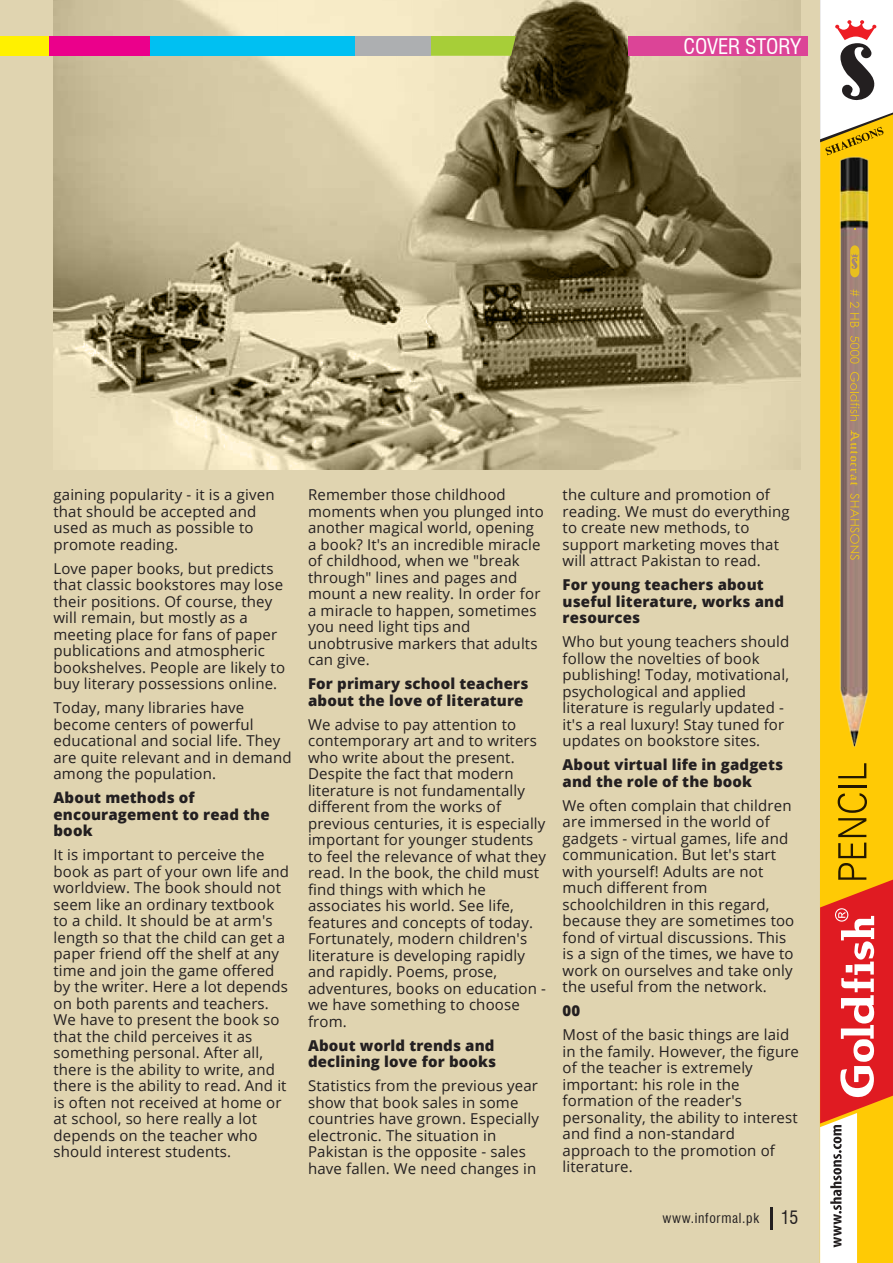
<style>
.page{position:relative;width:893px;height:1263px;background:#fff}
.page>*{position:absolute;margin:0;border:0;box-sizing:border-box;transform-origin:0 0}
.t1{font:condensed 21px "Swiss 721 BT";letter-spacing:-.01em;color:#fff}
.t2{font:15px/16.5px "Open Sans";letter-spacing:.01em;color:#231f20}
.t3{font:800 15px/16.5px "Open Sans";letter-spacing:.01em;color:#231f20}
.t4{font:condensed 13.5px "Swiss 721 BT";letter-spacing:.05em;color:#231f20}
.s1{font-size:18px}
</style>
<div class="page">
<div style="left:0;top:0;width:849px;height:1263px;background:#e0d4b0"></div>
<img style="left:53px;top:0;width:748px;height:469px">
<hr style="left:771px;top:1207px;width:2px;height:23px;background:#231f20">
<svg style="left:820px;top:155px;width:73px;height:688px;background:#feca08"></svg>
<svg style="left:820px;top:0;width:73px;height:155px"></svg>
<svg style="left:838px;top:793px;width:29px;height:44px"></svg>
<hr style="left:838px;top:785px;width:28px;height:3px;background:#231f20">
<svg style="left:838px;top:763px;width:28px;height:15px"></svg>
<img style="left:836px;top:152px;width:37px;height:600px">
<svg style="left:850px;top:245px;width:9px;height:32px"></svg>
<svg style="left:850px;top:289px;width:9px;height:38px"></svg>
<svg style="left:850px;top:336px;width:9px;height:28px"></svg>
<svg style="left:850px;top:372px;width:9px;height:49px"></svg>
<svg style="left:850px;top:430px;width:10px;height:56px"></svg>
<svg style="left:850px;top:493px;width:9px;height:67px"></svg>
<svg style="left:820px;top:843px;width:73px;height:420px;background:#eb874e"></svg>
<div style="left:46px;top:36px;width:105px;height:20px;background:#eb008b"></div>
<div style="left:0;top:36px;width:49px;height:20px;background:#fff100"></div>
<svg style="left:430px;top:36px;width:86px;height:20px;background:#a5ca3a"></svg>
<div style="left:355px;top:36px;width:75px;height:20px;background:#adafb1"></div>
<div style="left:151px;top:36px;width:204px;height:20px;background:#00c0f2"></div>
<div style="left:628px;top:36px;width:179px;height:20px;background:#dc4497"></div>
<h1 class="t1" style="left:683px;top:34px;width:119px">COVER STORY</h1>
<p class="t2" style="left:53px;top:486px;width:223px">gaining popularity - it is a given that should be accepted and used as much as possible to promote reading.</p>
<p class="t2" style="left:53px;top:560px;width:233px">Love paper books, but predicts that classic bookstores may lose their positions. Of course, they will remain, but mostly as a meeting place for fans of paper publications and atmospheric bookshelves. People are likely to buy literary possessions online.</p>
<p class="t2" style="left:53px;top:699px;width:240px">Today, many libraries have become centers of powerful educational and social life. They are quite relevant and in demand among the population.</p>
<p class="t3" style="left:53px;top:789px;width:218px">About methods of encouragement to read the book</p>
<p class="t2" style="left:53px;top:846px;width:237px">It is important to perceive the book as part of your own life and worldview. The book should not seem like an ordinary textbook to a child. It should be at arm's length so that the child can get a paper friend off the shelf at any time and join the game offered by the writer. Here a lot depends on both parents and teachers.<br>We have to present the book so that the child perceives it as something personal. After all, there is the ability to write, and there is the ability to read. And it is often not received at home or at school, so here really a lot depends on the teacher who should interest students.</p>
<p class="t2" style="left:308px;top:486px;width:237px">Remember those childhood moments when you plunged into another magical world, opening a book? It's an incredible miracle of childhood, when we "break through" lines and pages and mount a new reality. In order for a miracle to happen, sometimes you need light tips and unobtrusive markers that adults can give.</p>
<p class="t3" style="left:308px;top:675px;width:222px">For primary school teachers about the love of literature</p>
<p class="t2" style="left:308px;top:716px;width:239px">We advise to pay attention to contemporary art and to writers who write about the present.<br>Despite the fact that modern literature is not fundamentally different from the works of previous centuries, it is especially important for younger students to feel the relevance of what they read. In the book, the child must find things with which he associates his world. See life, features and concepts of today.<br>Fortunately, modern children's literature is developing rapidly and rapidly. Poems, prose, adventures, books on education - we have something to choose from.</p>
<p class="t3" style="left:308px;top:1036px;width:190px">About world trends and declining love for books</p>
<p class="t2" style="left:308px;top:1077px;width:233px">Statistics from the previous year show that book sales in some countries have grown. Especially electronic. The situation in<br>Pakistan is the opposite - sales have fallen. We need changes in</p>
<p class="t2" style="left:563px;top:486px;width:229px">the culture and promotion of reading. We must do everything to create new methods, to support marketing moves that will attract Pakistan to read.</p>
<p class="t3" style="left:563px;top:576px;width:223px">For young teachers about useful literature, works and resources</p>
<p class="t2" style="left:563px;top:633px;width:228px">Who but young teachers should follow the novelties of book publishing! Today, motivational, psychological and applied literature is regularly updated - it's a real luxury! Stay tuned for updates on bookstore sites.</p>
<p class="t3" style="left:563px;top:756px;width:222px">About virtual life in gadgets and the role of the book</p>
<p class="t2" style="left:563px;top:797px;width:233px">We often complain that children are immersed in the world of gadgets - virtual games, life and communication. But let's start with yourself! Adults are not much different from schoolchildren in this regard, because they are sometimes too fond of virtual discussions. This is a sign of the times, we have to work on ourselves and take only the useful from the network.</p>
<p class="t3" style="left:563px;top:1002px;width:19px">00</p>
<p class="t2" style="left:563px;top:1026px;width:238px">Most of the basic things are laid in the family. However, the figure of the teacher is extremely important: his role in the formation of the reader's personality, the ability to interest and find a non-standard approach to the promotion of literature.</p>
<p class="t4" style="left:663px;top:1210px;width:137px">www.informal.pk <span class="s1">15</span></p>
</div>
